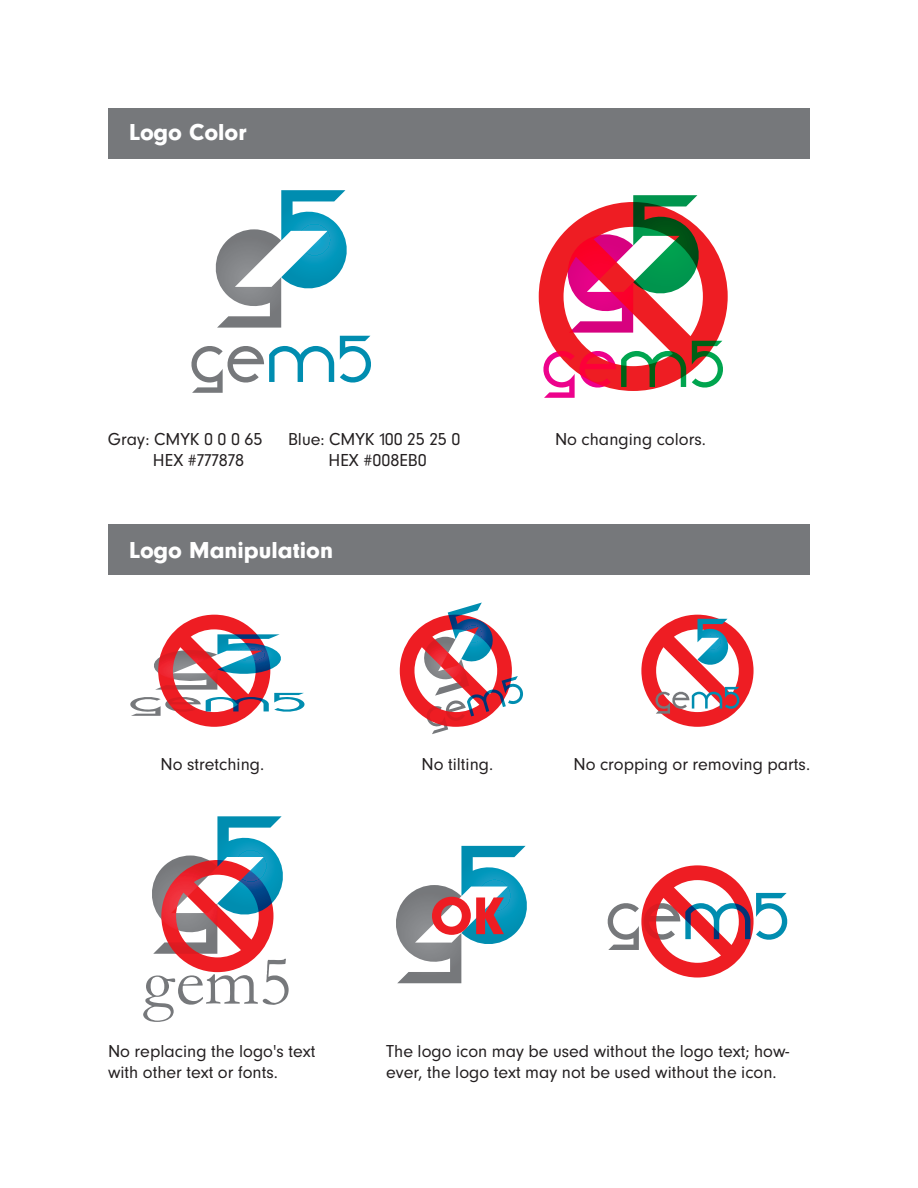
<style>
.page{position:relative;width:918px;height:1188px;background:#fff}
.page>*{position:absolute;margin:0;border:0;box-sizing:border-box;transform-origin:0 0}
.t1{font:70.5px "Garamond";color:#76787b}
.t2{font:700 55.05px "Neuzeit";color:#ee1d23}
.t3{font:700 24px "Neuzeit";color:#fff}
.t4{font:18px/21.6px "Neuzeit";color:#231f20}
</style>
<div class="page">
<div style="left:108px;top:108px;width:702px;height:50px;background:#76787b"></div>
<div style="left:108px;top:524px;width:702px;height:50px;background:#76787b"></div>
<svg style="left:340px;top:336px;width:31px;height:47px"></svg>
<svg style="left:191px;top:346px;width:143px;height:47px"></svg>
<svg style="left:215px;top:190px;width:132px;height:138px"></svg>
<svg style="left:130px;top:615px;width:175px;height:112px"></svg>
<svg style="left:607px;top:865px;width:181px;height:113px"></svg>
<svg style="left:400px;top:603px;width:123px;height:131px"></svg>
<svg style="left:539px;top:195px;width:189px;height:203px"></svg>
<svg style="left:641px;top:615px;width:113px;height:112px"></svg>
<svg style="left:152px;top:816px;width:131px;height:156px"></svg>
<svg style="left:396px;top:846px;width:131px;height:137px"></svg>
<h3 class="t3" style="left:129px;top:116px;width:119px">Logo Color</h3>
<p class="t4" style="left:288px;top:429px;width:174px;text-align:center">Blue: CMYK 100 25 25 0<br>HEX #008EB0</p>
<p class="t4" style="left:153px;top:429px;width:111px;text-indent:-45px">Gray: CMYK 0 0 0 65<br>HEX #777878</p>
<p class="t4" style="left:555px;top:429px;width:153px">No changing colors.</p>
<h3 class="t3" style="left:129px;top:534px;width:206px">Logo Manipulation</h3>
<p class="t4" style="left:160px;top:755px;width:105px">No stretching.</p>
<h1 class="t1" style="left:143px;top:939px;width:151px">gem5</h1>
<p class="t4" style="left:108px;top:1042px;width:209px">No replacing the logo's text with other text or fonts.</p>
<p class="t4" style="left:421px;top:755px;width:73px">No tilting.</p>
<p class="t4" style="left:573px;top:755px;width:238px">No cropping or removing parts.</p>
<h2 class="t2" style="left:430px;top:879px;width:76px">OK</h2>
<p class="t4" style="left:386px;top:1042px;width:404px">The logo icon may be used without the logo text; how&shy;ever, the logo text may not be used without the icon.</p>
</div>
